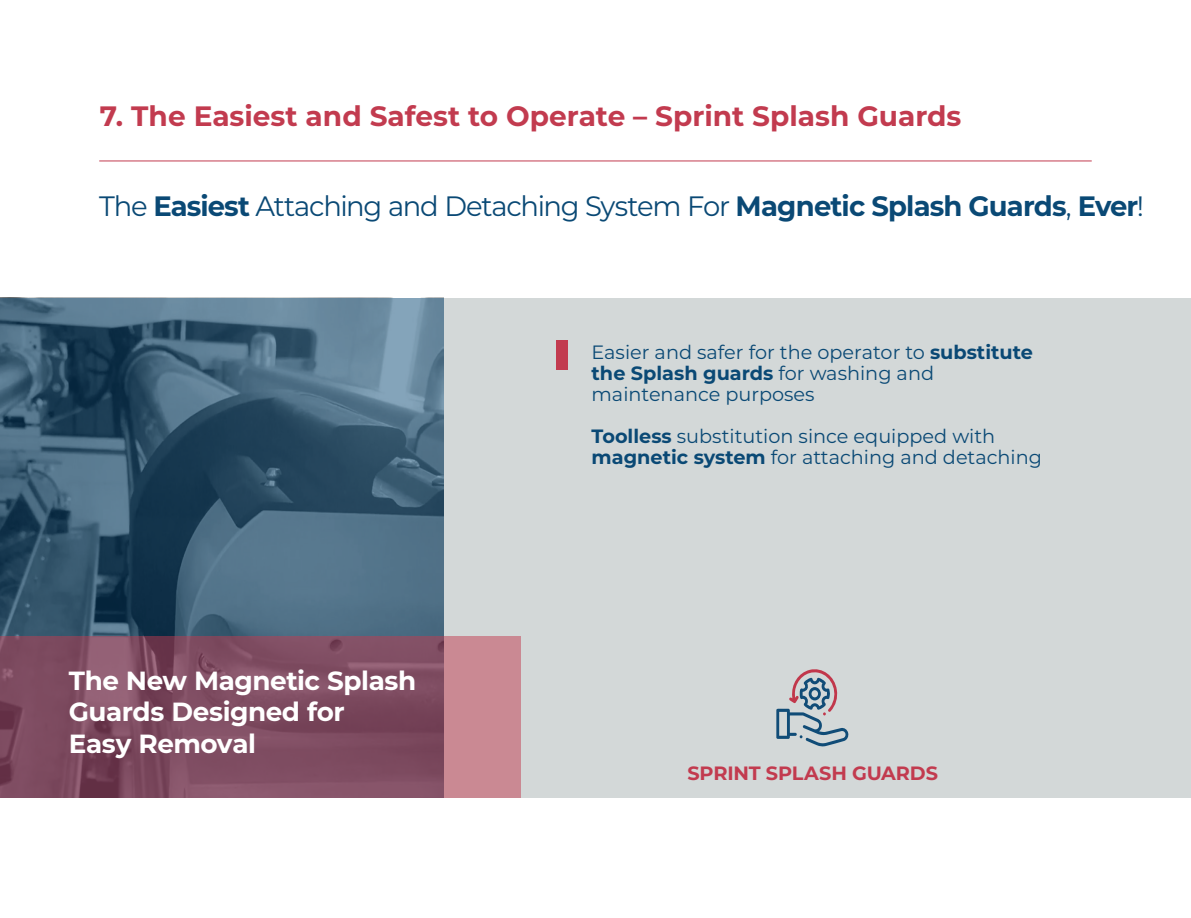
<style>
.page{position:relative;width:1191px;height:918px;background:#fff}
.page>*{position:absolute;margin:0;border:0;box-sizing:border-box;transform-origin:0 0}
.t1{font:28px "Montserrat";letter-spacing:-.045em;color:#0a4975}
.t2{font:700 28px "Montserrat";color:#c23b4f}
.t3{font:700 26.25px/31.5px "Montserrat";letter-spacing:-.015em;color:#fff}
.t4{font:19.25px/21px "Montserrat";color:#0a4975}
.t5{font:700 19.25px "Montserrat";letter-spacing:-.005em;color:#c23b4f}
.s1{font-weight:700}
</style>
<div class="page">
<div style="left:0;top:298px;width:1191px;height:499px;background:#d3d8d8"></div>
<hr style="left:99px;top:160px;width:992px;height:1px;background:#c23b4f">
<svg style="left:0;top:298px;width:443px;height:338px"></svg>
<svg style="left:0;top:636px;width:521px;height:161px;fill:#804e63"></svg>
<div style="left:556px;top:340px;width:12px;height:29px;background:#c23b4f"></div>
<svg style="left:776px;top:669px;width:73px;height:78px"></svg>
<p class="t2" style="left:100px;top:96px;width:863px">7. The Easiest and Safest to Operate – Sprint Splash Guards</p>
<p class="t1" style="left:99px;top:187px;width:1046px">The <span class="s1">Easiest</span> Attaching and Detaching System For <span class="s1">Magnetic Splash Guards</span>, <span class="s1">Ever</span>!</p>
<p class="t3" style="left:69px;top:663px;width:349px">The New Magnetic Splash<br>Guards Designed for</p>
<p class="t3" style="left:69px;top:726px;width:189px">Easy Removal</p>
<p class="t4" style="left:591px;top:340px;width:443px">Easier and safer for the operator to <span class="s1">substitute the Splash guards</span> for washing and maintenance purposes</p>
<p class="t4" style="left:591px;top:424px;width:452px"><span class="s1">Toolless</span> substitution since equipped with <span class="s1">magnetic system</span> for attaching and detaching</p>
<p class="t5" style="left:687px;top:759px;width:252px">SPRINT SPLASH GUARDS</p>
</div>
